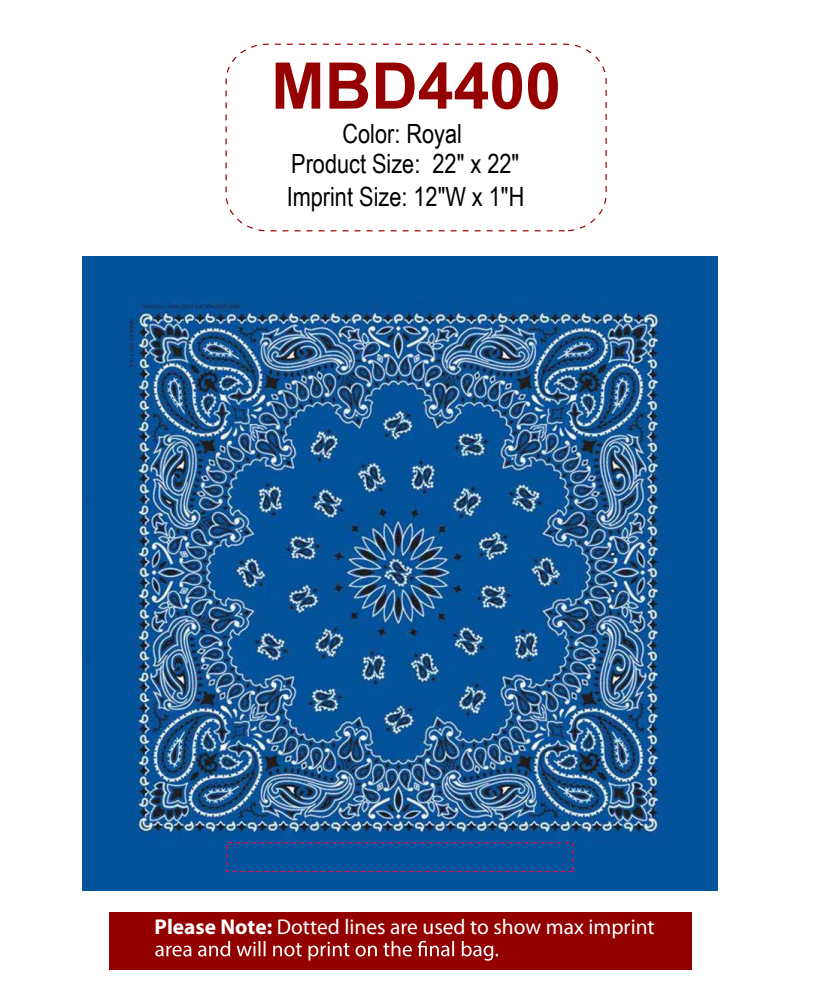
<style>
.page{position:relative;width:814px;height:987px;background:#fff}
.page>*{position:absolute;margin:0;border:0;box-sizing:border-box;transform-origin:0 0}
.t1{font:700 64.36px "Arial";color:#950000}
.t2{font:26.48px "Arial Narrow";color:#000}
.t3{font:21.4px "Myriad Pro";color:#fff}
.s1{font-weight:700}
</style>
<div class="page">
<img style="left:83px;top:257px;width:634px;height:633px">
<svg style="left:225px;top:43px;width:382px;height:189px"></svg>
<div style="left:109px;top:912px;width:582px;height:57px;background:#920000"></div>
<svg style="left:155px;top:941px;width:343px;height:20px"></svg>
<div style="left:226px;top:842px;width:347px;height:30px;border:1px dashed #f90b43"></div>
<h1 class="t1" style="left:271px;top:41px;width:291px">MBD4400</h1>
<p class="t2" style="left:342px;top:114px;width:121px">Color: Royal</p>
<p class="t2" style="left:286px;top:178px;width:239px">Imprint Size: 12"W x 1"H</p>
<p class="t2" style="left:291px;top:144px;width:229px">Product Size: 22" x 22"</p>
<p class="t3" style="left:154px;top:914px;width:501px"><span class="s1">Please Note:</span> Dotted lines are used to show max imprint</p>
</div>
